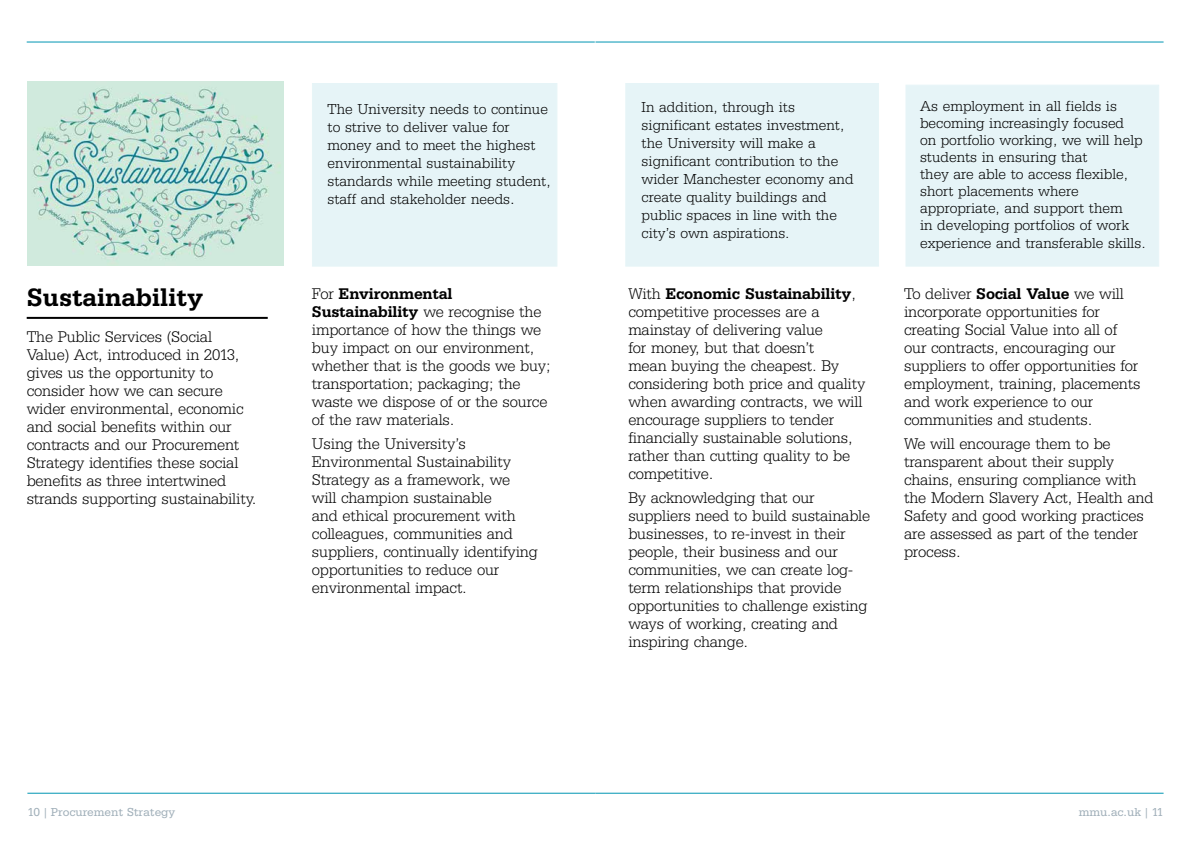
<style>
.page{position:relative;width:1191px;height:842px;background:#fff}
.page>*{position:absolute;margin:0;border:0;box-sizing:border-box;transform-origin:0 0}
.t1{font:500 26px "Serifa BEFOP";color:#000}
.t2{font:300 16px/18px "Serifa BEFOP";letter-spacing:-.01em;color:#000}
.t3{font:300 15px/18px "Serifa BEFOP";color:#000}
.t4{font:12px "Serifa BEFOP";color:#a0afb9}
.s1{font-size:16px}
.s2{font-weight:500}
</style>
<div class="page">
<img style="left:28px;top:82px;width:255px;height:184px">
<hr style="left:27px;top:317px;width:241px;height:2px;background:#000">
<div style="left:312px;top:83px;width:245px;height:184px;background:#e6f4f7"></div>
<div style="left:625px;top:83px;width:254px;height:184px;background:#e6f4f7"></div>
<div style="left:905px;top:85px;width:254px;height:182px;background:#e6f4f7"></div>
<hr style="left:27px;top:42px;width:568px;height:1px;background:#0096b3">
<hr style="left:595px;top:42px;width:568px;height:1px;background:#0096b3">
<hr style="left:27px;top:793px;width:568px;height:1px;background:#0096b3">
<hr style="left:595px;top:793px;width:568px;height:1px;background:#0096b3">
<p class="t3" style="left:328px;top:100px;width:225px">The University needs to continue to strive to deliver value for money and to meet the highest environmental sustainability standards while meeting student, staff and stakeholder needs<span class="s1">.</span></p>
<p class="t3" style="left:641px;top:98px;width:213px">In addition, through its significant estates investment, the University will make a significant contribution to the wider Manchester economy and create quality buildings and public spaces in line with the city’s own aspirations.</p>
<p class="t3" style="left:920px;top:98px;width:227px;line-height:17.1px">As employment in all fields is becoming increasingly focused<br>on portfolio working, we will help students in ensuring that<br>they are able to access flexible, short placements where appropriate, and support them<br>in developing portfolios of work experience and transferable skills.</p>
<h1 class="t1" style="left:27px;top:282px;width:178px">Sustainability</h1>
<p class="t2" style="left:904px;top:285px;width:238px">To deliver <span class="s2">Social Value</span> we will incorporate opportunities for creating Social Value into all of our contracts, encouraging our suppliers to offer opportunities for employment, training, placements and work experience to our communities and students.</p>
<p class="t2" style="left:904px;top:435px;width:251px">We will encourage them to be transparent about their supply chains, ensuring compliance with the Modern Slavery Act, Health and<br>Safety and good working practices are assessed as part of the tender process.</p>
<p class="t2" style="left:628px;top:285px;width:238px">With <span class="s2">Economic Sustainability</span>, competitive processes are a mainstay of delivering value<br>for money, but that doesn’t<br>mean buying the cheapest. By considering both price and quality when awarding contracts, we will encourage suppliers to tender financially sustainable solutions, rather than cutting quality to be competitive.</p>
<p class="t2" style="left:628px;top:489px;width:243px">By acknowledging that our suppliers need to build sustainable businesses, to re-invest in their people, their business and our communities, we can create log&shy;term relationships that provide opportunities to challenge existing ways of working, creating and inspiring change.</p>
<p class="t2" style="left:312px;top:285px;width:240px">For <span class="s2">Environmental<br>Sustainability</span> we recognise the importance of how the things we buy impact on our environment, whether that is the goods we buy; transportation; packaging; the waste we dispose of or the source of the raw materials.</p>
<p class="t2" style="left:312px;top:435px;width:227px">Using the University’s<br>Environmental Sustainability<br>Strategy as a framework, we will champion sustainable<br>and ethical procurement with colleagues, communities and suppliers, continually identifying opportunities to reduce our environmental impact.</p>
<p class="t2" style="left:27px;top:328px;width:231px">The Public Services (Social<br>Value) Act, introduced in 2013, gives us the opportunity to consider how we can secure wider environmental, economic and social benefits within our contracts and our Procurement<br>Strategy identifies these social benefits as three intertwined strands supporting sustainability.</p>
<p class="t4" style="left:27px;top:805px;width:149px">10 | Procurement Strategy</p>
<p class="t4" style="left:1078px;top:805px;width:86px">mmu.ac.uk | 11</p>
</div>
